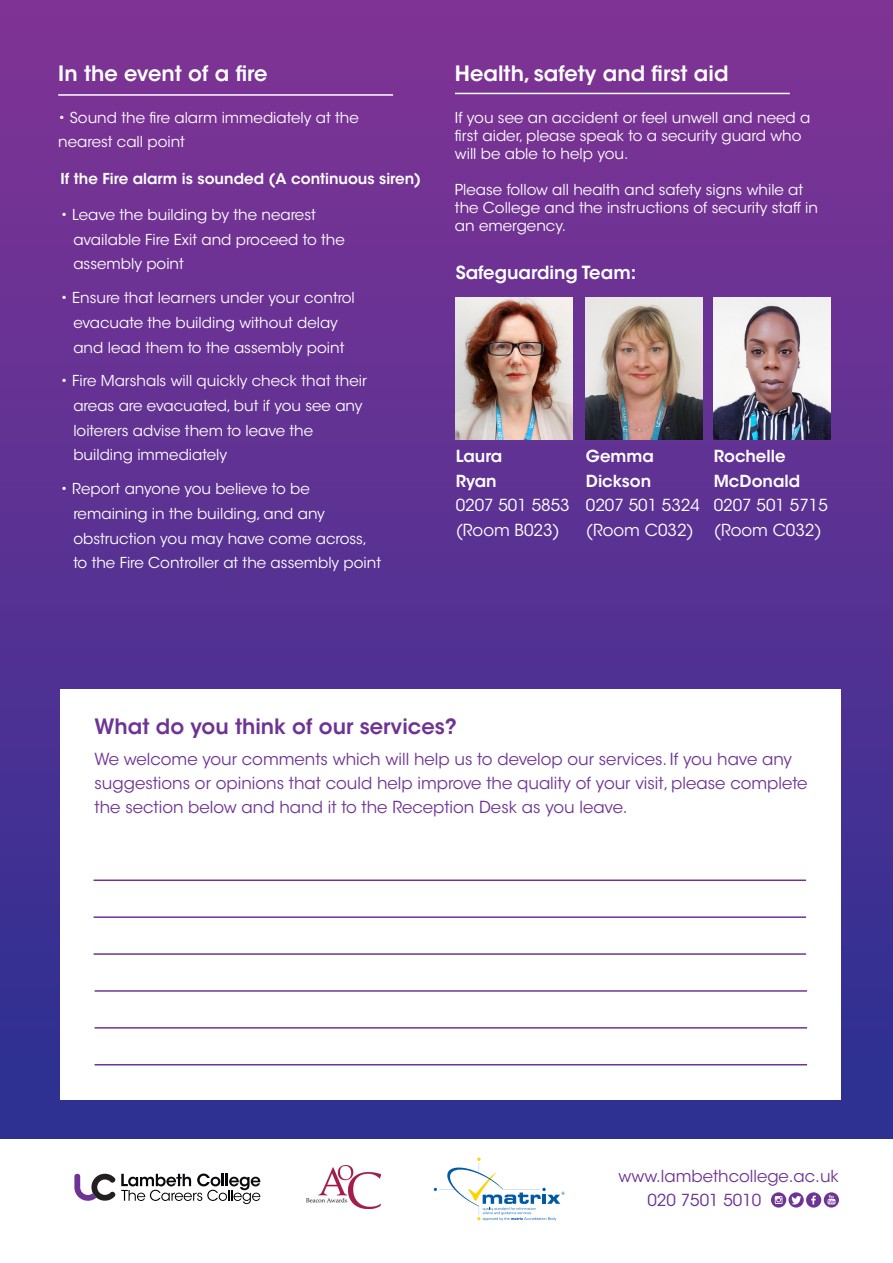
<style>
.page{position:relative;width:893px;height:1263px;background:#fff}
.page>*{position:absolute;margin:0;border:0;box-sizing:border-box;transform-origin:0 0}
.t1{font:600 21px "ITC Avant Garde Std";color:#fff}
.t2{font:600 21px "ITC Avant Garde Std";color:#6e3495}
.t3{font:600 18px "ITC Avant Garde Std";color:#fff}
.t4{font:16.5px/24px "ITC Avant Garde Std";color:#6e3495}
.t5{font:16.5px/24.8px "ITC Avant Garde Std";color:#fff}
.t6{font:600 16.5px "ITC Avant Garde Std";color:#fff}
.t7{font:15px/18px "ITC Avant Garde Std";color:#fff}
.t8{font:600 15px "ITC Avant Garde Std";color:#fff}
</style>
<div class="page">
<div style="left:0;top:0;width:893px;height:1263px;background:linear-gradient(to bottom,#823494,#212f91)"></div>
<div style="left:60px;top:689px;width:781px;height:411px;background:#fff"></div>
<div style="left:0;top:1140px;width:893px;height:123px;background:#fff"></div>
<svg style="left:74px;top:1174px;width:41px;height:27px"></svg>
<svg style="left:121px;top:1173px;width:139px;height:31px"></svg>
<svg style="left:824px;top:1192px;width:15px;height:16px"></svg>
<svg style="left:771px;top:1192px;width:15px;height:16px"></svg>
<svg style="left:824px;top:1192px;width:15px;height:15px"></svg>
<svg style="left:827px;top:1195px;width:9px;height:9px"></svg>
<svg style="left:771px;top:1192px;width:15px;height:15px"></svg>
<svg style="left:775px;top:1196px;width:7px;height:8px"></svg>
<svg style="left:776px;top:1197px;width:6px;height:6px"></svg>
<svg style="left:806px;top:1193px;width:15px;height:15px"></svg>
<div style="left:806px;top:1192px;width:15px;height:15px;background:#6e3495;border-radius:50%"></div>
<svg style="left:811px;top:1195px;width:5px;height:9px"></svg>
<svg style="left:788px;top:1193px;width:16px;height:15px"></svg>
<svg style="left:788px;top:1192px;width:16px;height:15px"></svg>
<svg style="left:791px;top:1196px;width:10px;height:8px"></svg>
<img style="left:456px;top:297px;width:117px;height:142px">
<img style="left:585px;top:297px;width:117px;height:142px">
<img style="left:714px;top:297px;width:117px;height:142px">
<hr style="left:58px;top:94px;width:335px;height:2px;background:#fff">
<hr style="left:455px;top:93px;width:335px;height:1px;background:#fff">
<hr style="left:94px;top:879px;width:712px;height:2px;background:#6e3495">
<hr style="left:95px;top:990px;width:712px;height:2px;background:#6e3495">
<hr style="left:94px;top:916px;width:712px;height:2px;background:#6e3495">
<hr style="left:95px;top:1027px;width:712px;height:1px;background:#6e3495">
<hr style="left:94px;top:953px;width:712px;height:2px;background:#6e3495">
<hr style="left:95px;top:1064px;width:712px;height:1px;background:#6e3495">
<img style="left:306px;top:1165px;width:75px;height:44px">
<svg style="left:434px;top:1157px;width:131px;height:64px"></svg>
<p class="t1" style="left:58px;top:60px;width:211px">In the event of a fire</p>
<p class="t7" style="left:58px;top:109px;width:302px">• Sound the fire alarm immediately at the</p>
<p class="t7" style="left:58px;top:133px;width:128px">nearest call point</p>
<p class="t8" style="left:60px;top:169px;width:362px">If the Fire alarm is sounded (A continuous siren)</p>
<p class="t7" style="left:60px;top:206px;width:257px">• Leave the building by the nearest</p>
<p class="t7" style="left:73px;top:230px;width:273px">available Fire Exit and proceed to the</p>
<p class="t7" style="left:73px;top:255px;width:112px">assembly point</p>
<p class="t7" style="left:60px;top:289px;width:296px">• Ensure that learners under your control</p>
<p class="t7" style="left:73px;top:314px;width:266px">evacuate the building without delay</p>
<p class="t7" style="left:73px;top:338px;width:273px">and lead them to the assembly point</p>
<p class="t7" style="left:60px;top:372px;width:308px">• Fire Marshals will quickly check that their</p>
<p class="t7" style="left:73px;top:397px;width:290px">areas are evacuated, but if you see any</p>
<p class="t7" style="left:73px;top:421px;width:241px">loiterers advise them to leave the</p>
<p class="t7" style="left:73px;top:446px;width:155px">building immediately</p>
<p class="t7" style="left:60px;top:480px;width:251px">• Report anyone you believe to be</p>
<p class="t7" style="left:73px;top:505px;width:253px">remaining in the building, and any</p>
<p class="t7" style="left:73px;top:529px;width:295px">obstruction you may have come across,</p>
<p class="t7" style="left:73px;top:554px;width:309px">to the Fire Controller at the assembly point</p>
<p class="t1" style="left:455px;top:60px;width:275px">Health, safety and first aid</p>
<p class="t7" style="left:455px;top:109px;width:357px">If you see an accident or feel unwell and need a first aider, please speak to a security guard who will be able to help you.</p>
<p class="t7" style="left:455px;top:181px;width:365px">Please follow all health and safety signs while at the College and the instructions of security staff in an emergency.</p>
<p class="t3" style="left:456px;top:261px;width:182px">Safeguarding Team:</p>
<p class="t6" style="left:456px;top:445px;width:48px">Laura</p>
<p class="t6" style="left:456px;top:470px;width:42px">Ryan</p>
<p class="t5" style="left:456px;top:493px;width:116px">0207 501 5853 (Room B023)</p>
<p class="t6" style="left:586px;top:445px;width:69px">Gemma</p>
<p class="t6" style="left:586px;top:470px;width:67px">Dickson</p>
<p class="t5" style="left:586px;top:493px;width:116px">0207 501 5324 (Room C032)</p>
<p class="t6" style="left:714px;top:445px;width:73px">Rochelle</p>
<p class="t6" style="left:714px;top:470px;width:88px">McDonald</p>
<p class="t5" style="left:714px;top:493px;width:116px">0207 501 5715 (Room C032)</p>
<p class="t2" style="left:95px;top:713px;width:364px">What do you think of our services?</p>
<p class="t4" style="left:95px;top:747px;width:714px">We welcome your comments which will help us to develop our services. If you have any suggestions or opinions that could help improve the quality of your visit, please complete the section below and hand it to the Reception Desk as you leave.</p>
<p class="t4" style="left:618px;top:1164px;width:222px">www.lambethcollege.ac.uk</p>
<p class="t4" style="left:647px;top:1188px;width:115px">020 7501 5010</p>
</div>
